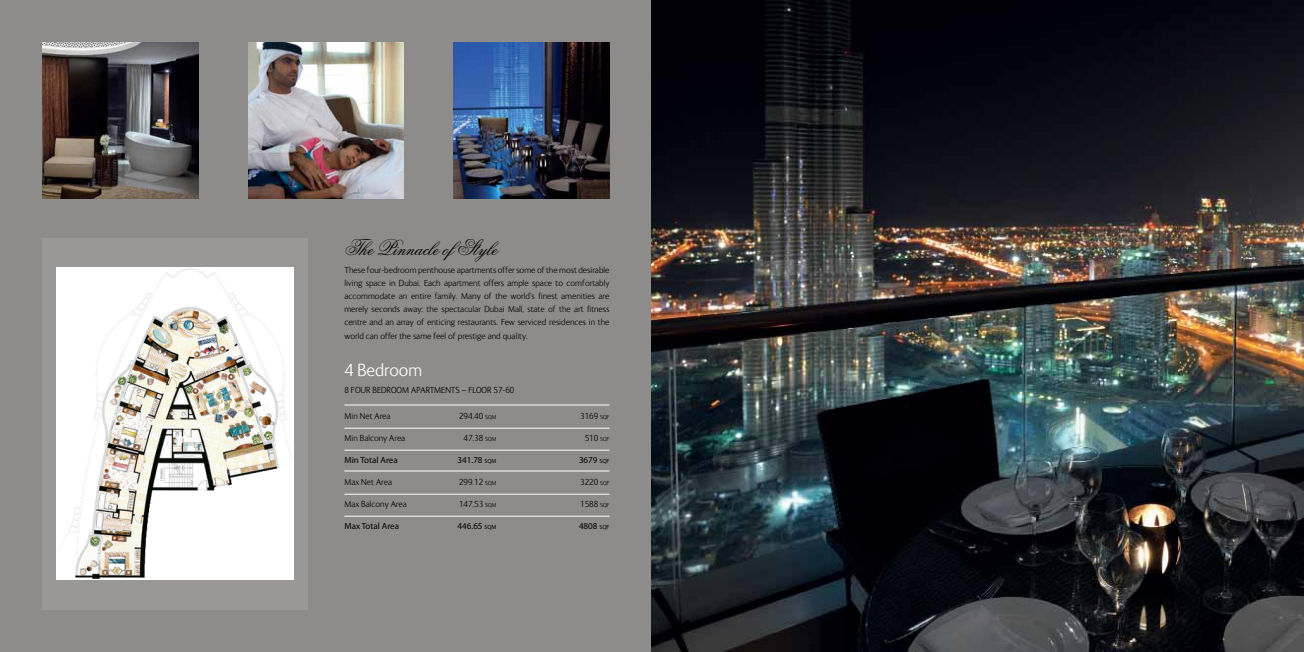
<style>
.page{position:relative;width:1304px;height:652px;background:#fff}
.page>*{position:absolute;margin:0;border:0;box-sizing:border-box;transform-origin:0 0}
.t1{font:22px "Flemish Script BT";color:#000}
.t2{font:300 18px "FS Ingrid";color:#fff}
.t3{font:300 9px/13.1px "FS Ingrid";color:#000;text-align:justify}
.t4{font:9px "Myriad Pro";color:#000}
.s1{font-size:6px}
</style>
<div class="page">
<div style="left:0;top:0;width:652px;height:652px;background:#8e8c8a"></div>
<img style="left:652px;top:0;width:652px;height:652px">
<hr style="left:344px;top:405px;width:265px;height:1px;background:#fff">
<hr style="left:344px;top:428px;width:265px;height:1px;background:#fff">
<hr style="left:344px;top:450px;width:265px;height:1px;background:#fff">
<hr style="left:344px;top:471px;width:265px;height:1px;background:#fff">
<hr style="left:344px;top:494px;width:265px;height:1px;background:#fff">
<hr style="left:344px;top:516px;width:265px;height:1px;background:#fff">
<div style="left:43px;top:238px;width:265px;height:371px;background:#9a9896"></div>
<img style="left:248px;top:43px;width:156px;height:155px">
<img style="left:43px;top:43px;width:155px;height:155px">
<img style="left:454px;top:43px;width:155px;height:155px">
<img style="left:57px;top:267px;width:237px;height:313px">
<h1 class="t1" style="left:344px;top:234px;width:154px">The Pinnacle ofStyle</h1>
<p class="t3" style="left:344px;top:264px;width:267px">These four-bedroom penthouse apartments offer some of the most desirable living space in Dubai. Each apartment offers ample space to comfortably accommodate an entire family. Many of the world’s finest amenities are merely seconds away: the spectacular Dubai Mall, state of the art fitness centre and an array of enticing restaurants. Few serviced residences in the world can offer the same feel of prestige and quality.</p>
<h2 class="t2" style="left:344px;top:361px;width:79px">4 Bedroom</h2>
<p class="t3" style="left:344px;top:383px;width:130px">8 FOUR BEDROOM APARTMENTS – floor</p>
<p class="t3" style="left:494px;top:383px;width:22px">57-60</p>
<p class="t3" style="left:344px;top:410px;width:48px">Min Net Area</p>
<p class="t3" style="left:459px;top:410px;width:39px">294.40 <span class="s1">SQM</span></p>
<p class="t3" style="left:580px;top:410px;width:31px">3169 <span class="s1">SQF</span></p>
<p class="t3" style="left:344px;top:432px;width:62px">Min Balcony Area</p>
<p class="t3" style="left:464px;top:432px;width:34px">47.38 <span class="s1">SQM</span></p>
<p class="t3" style="left:585px;top:432px;width:26px">510 <span class="s1">SQF</span></p>
<p class="t4" style="left:344px;top:455px;width:55px">Min Total Area</p>
<p class="t4" style="left:458px;top:455px;width:40px">341.78 <span class="s1">SQM</span></p>
<p class="t4" style="left:579px;top:455px;width:32px">3679 <span class="s1">SQF</span></p>
<p class="t3" style="left:344px;top:476px;width:49px">Max Net Area</p>
<p class="t3" style="left:459px;top:476px;width:39px">299.12 <span class="s1">SQM</span></p>
<p class="t3" style="left:580px;top:476px;width:31px">3220 <span class="s1">SQF</span></p>
<p class="t3" style="left:344px;top:498px;width:64px">Max Balcony Area</p>
<p class="t3" style="left:459px;top:498px;width:39px">147.53 <span class="s1">SQM</span></p>
<p class="t3" style="left:580px;top:498px;width:31px">1588 <span class="s1">SQF</span></p>
<p class="t4" style="left:344px;top:521px;width:56px">Max Total Area</p>
<p class="t4" style="left:458px;top:521px;width:40px">446.65 <span class="s1">SQM</span></p>
<p class="t4" style="left:579px;top:521px;width:32px">4808 <span class="s1">SQF</span></p>
</div>
